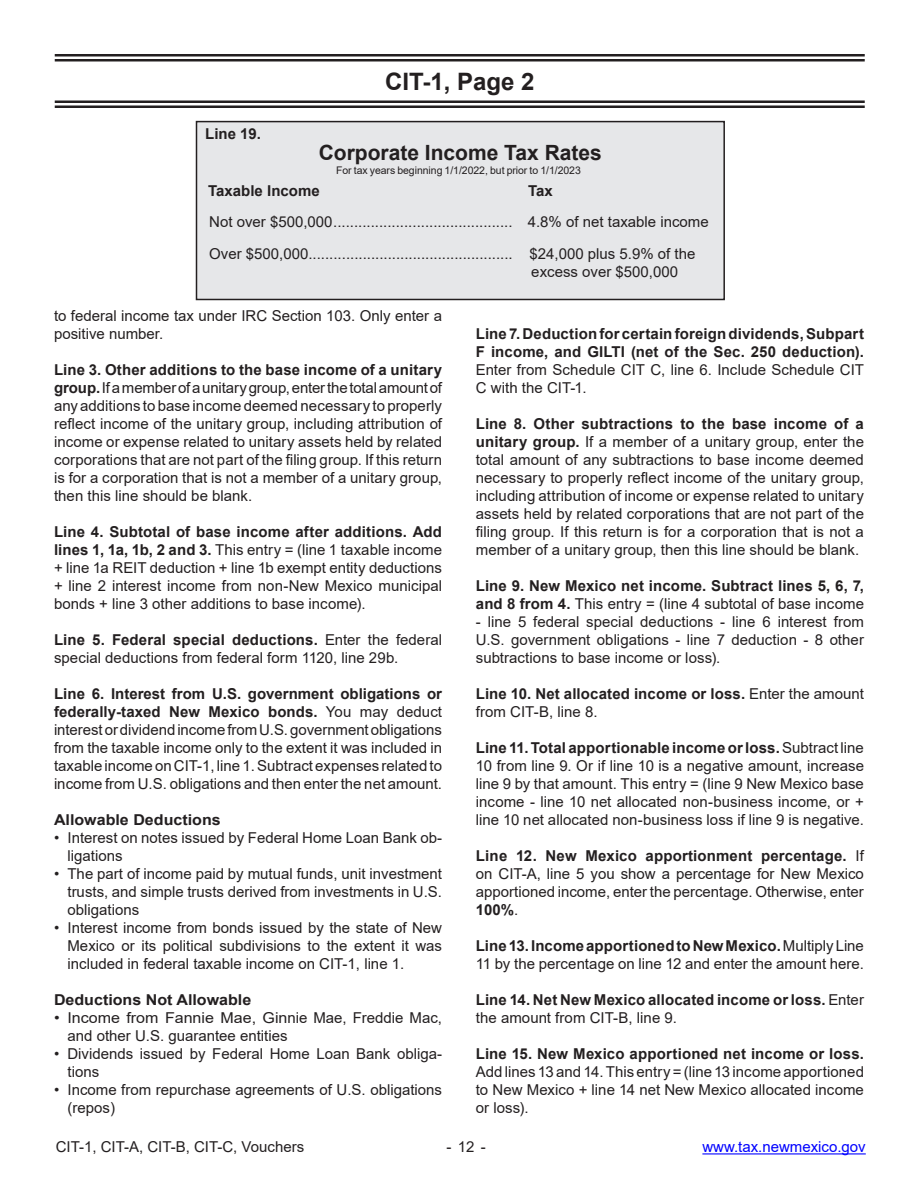
<style>
.page{position:relative;width:918px;height:1188px;background:#fff}
.page>*{position:absolute;margin:0;border:0;box-sizing:border-box;transform-origin:0 0}
.t1{font:700 24px "Arial";color:#231f20}
.t2{font:700 21px "Arial";color:#231f20}
.t3{font:15px/18px "Arial";color:#231f20;text-align:justify}
.t4{font:700 15px/18px "Arial";letter-spacing:.005em;color:#231f20}
.t5{font:15px/18px "Arial";color:#231f20;scale:1.07 1}
.t6{font:700 15px "Arial";letter-spacing:.005em;color:#231f20;scale:1.07 1}
.t7{font:15px "Arial";color:#00f}
.t8{font:10.5px "Arial";letter-spacing:-.005em;color:#231f20}
.s1{font-weight:700}
.s2{font-weight:400}
</style>
<div class="page">
<hr style="left:702px;top:1153px;width:164px;height:1px;background:#00f">
<hr style="left:55px;top:54px;width:810px;height:2px;background:#231f20">
<hr style="left:55px;top:59px;width:810px;height:2px;background:#231f20">
<hr style="left:55px;top:100px;width:810px;height:3px;background:#231f20">
<hr style="left:55px;top:106px;width:810px;height:2px;background:#231f20">
<div style="left:196px;top:122px;width:528px;height:177px;background:#e6e7e9"></div>
<div style="left:196px;top:121px;width:529px;height:179px;border:2px solid #231f20"></div>
<p class="t4" style="left:205px;top:125px;width:57px">Line 19.</p>
<p class="t1" style="left:385px;top:65px;width:151px">CIT-1, Page 2</p>
<p class="t2" style="left:319px;top:138px;width:285px">Corporate Income Tax Rates</p>
<p class="t8" style="left:336px;top:164px;width:246px">For tax years beginning 1/1/2022, but prior to 1/1/2023</p>
<p class="t4" style="left:208px;top:182px;width:113px">Taxable Income</p>
<p class="t4" style="left:528px;top:182px;width:26px">Tax</p>
<p class="t3" style="left:209px;top:213px;width:501px">Not over $500,000........................................... 4.8% of net taxable income</p>
<p class="t3" style="left:209px;top:244px;width:488px">Over $500,000................................................. $24,000 plus 5.9% of the</p>
<p class="t3" style="left:531px;top:262px;width:148px">excess over $500,000</p>
<p class="t3" style="left:54px;top:307px;width:390px">to federal income tax under IRC Section 103. Only enter a positive number.</p>
<p class="t3" style="left:54px;top:361px;width:390px"><span class="s1">Line 3. Other additions to the base income of a unitary group.</span> If a member of a unitary group, enter the total amount of any additions to base income deemed necessary to properly reflect income of the unitary group, including attribution of income or expense related to unitary assets held by related corporations that are not part of the filing group. If this return is for a corporation that is not a member of a unitary group, then this line should be blank.</p>
<p class="t3" style="left:54px;top:523px;width:390px"><span class="s1">Line 4. Subtotal of base income after additions. Add lines 1, 1a, 1b, 2 and 3.</span> This entry = (line 1 taxable income + line 1a REIT deduction + line 1b exempt entity deductions + line 2 interest income from non-New Mexico municipal bonds + line 3 other additions to base income).</p>
<p class="t3" style="left:54px;top:631px;width:390px"><span class="s1">Line 5. Federal special deductions.</span> Enter the federal special deductions from federal form 1120, line 29b.</p>
<p class="t3" style="left:54px;top:685px;width:390px"><span class="s1">Line 6. Interest from U.S. government obligations or federally-taxed New Mexico bonds.</span> You may deduct interest or dividend income from U.S. government obligations from the taxable income only to the extent it was included in taxable income on CIT-1, line 1. Subtract expenses related to income from U.S. obligations and then enter the net amount.</p>
<p class="t6" style="left:54px;top:810px;width:157px">Allowable Deductions</p>
<p class="t3" style="left:68px;top:829px;width:376px;text-indent:-14px">• Interest on notes issued by Federal Home Loan Bank ob&shy;ligations</p>
<p class="t3" style="left:68px;top:865px;width:376px;text-indent:-14px">• The part of income paid by mutual funds, unit investment trusts, and simple trusts derived from investments in U.S. obligations</p>
<p class="t3" style="left:68px;top:919px;width:376px;text-indent:-14px">• Interest income from bonds issued by the state of New Mexico or its political subdivisions to the extent it was included in federal taxable income on CIT-1, line 1.</p>
<p class="t6" style="left:54px;top:990px;width:186px">Deductions Not Allowable</p>
<p class="t5" style="left:68px;top:1009px;width:352px;text-indent:-14px">• Income from Fannie Mae, Ginnie Mae, Freddie Mac, and other U.S. guarantee entities</p>
<p class="t3" style="left:68px;top:1045px;width:376px;text-indent:-14px">• Dividends issued by Federal Home Loan Bank obliga&shy;tions</p>
<p class="t3" style="left:68px;top:1081px;width:376px;text-indent:-14px">• Income from repurchase agreements of U.S. obligations (repos)</p>
<p class="t4" style="left:476px;top:325px;width:390px;text-align:justify">Line 7. Deduction for certain foreign dividends, Subpart F income, and GILTI (net of the Sec. 250 deduction).<br><span class="s2">Enter from Schedule CIT C, line 6. Include Schedule CIT C with the CIT-1.</span></p>
<p class="t3" style="left:476px;top:415px;width:390px"><span class="s1">Line 8. Other subtractions to the base income of a unitary group.</span> If a member of a unitary group, enter the total amount of any subtractions to base income deemed necessary to properly reflect income of the unitary group, including attribution of income or expense related to unitary assets held by related corporations that are not part of the filing group. If this return is for a corporation that is not a member of a unitary group, then this line should be blank.</p>
<p class="t4" style="left:476px;top:577px;width:390px">Line 9. New Mexico net income. Subtract lines 5, 6, 7, and 8 from 4. <span class="s2">This entry = (line 4 subtotal of base income</span></p>
<p class="t3" style="left:476px;top:613px;width:390px">- line 5 federal special deductions - line 6 interest from U.S. government obligations - line 7 deduction - 8 other subtractions to base income or loss).</p>
<p class="t4" style="left:476px;top:685px;width:390px">Line 10. Net allocated income or loss. <span class="s2">Enter the amount from CIT-B, line 8.</span></p>
<p class="t3" style="left:476px;top:739px;width:390px"><span class="s1">Line 11. Total apportionable income or loss.</span> Subtract line 10 from line 9. Or if line 10 is a negative amount, increase line 9 by that amount. This entry = (line 9 New Mexico base income - line 10 net allocated non-business income, or + line 10 net allocated non-business loss if line 9 is negative.</p>
<p class="t3" style="left:476px;top:847px;width:390px"><span class="s1">Line 12. New Mexico apportionment percentage.</span> If on CIT-A, line 5 you show a percentage for New Mexico apportioned income, enter the percentage. Otherwise, enter <span class="s1">100%</span>.</p>
<p class="t3" style="left:476px;top:937px;width:390px"><span class="s1">Line 13. Income apportioned to New Mexico.</span> Multiply Line<br>11 by the percentage on line 12 and enter the amount here.</p>
<p class="t4" style="left:476px;top:991px;width:390px">Line 14. Net New Mexico allocated income or loss. <span class="s2">Enter the amount from CIT-B, line 9.</span></p>
<p class="t3" style="left:476px;top:1045px;width:390px"><span class="s1">Line 15. New Mexico apportioned net income or loss.<br></span>Add lines 13 and 14. This entry = (line 13 income apportioned to New Mexico + line 14 net New Mexico allocated income or loss).</p>
<p class="t3" style="left:56px;top:1138px;width:250px">CIT-1, CIT-A, CIT-B, CIT-C, Vouchers</p>
<p class="t3" style="left:447px;top:1138px;width:41px">- 12 -</p>
<p class="t7" style="left:702px;top:1137px;width:165px">www.tax.newmexico.gov</p>
</div>
